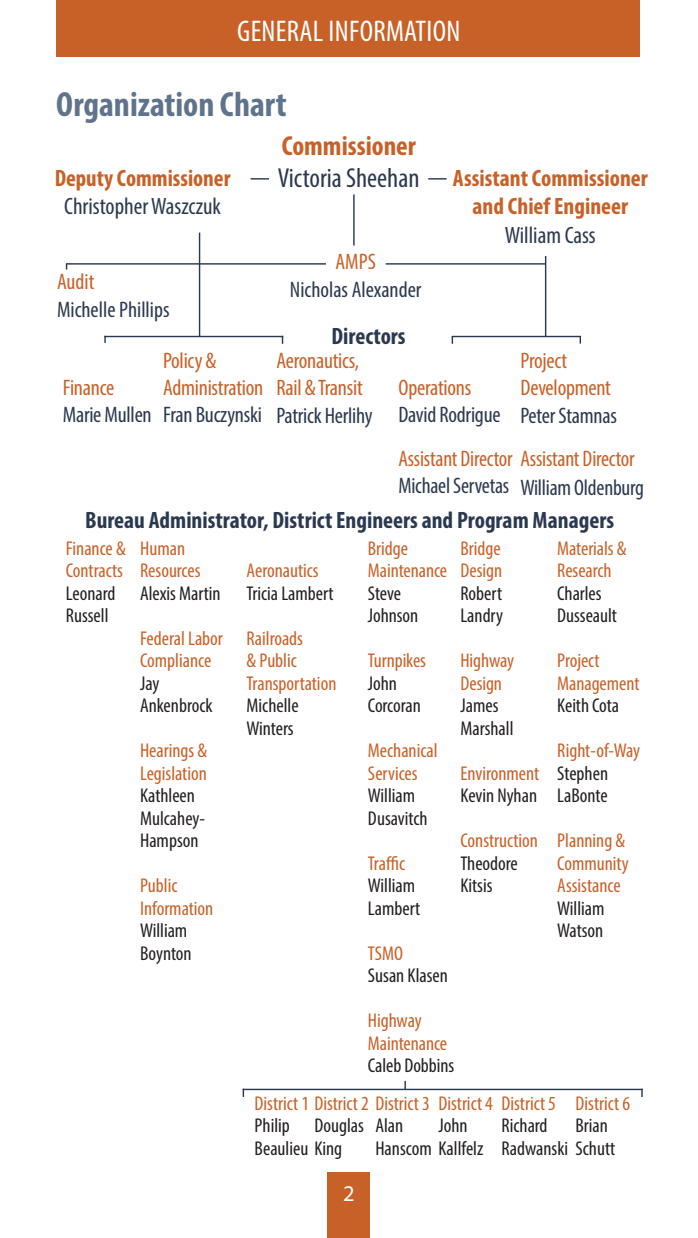
<style>
.page{position:relative;width:698px;height:1238px;background:#fff}
.page>*{position:absolute;margin:0;border:0;box-sizing:border-box;transform-origin:0 0}
.t1{font:700 condensed 35px "Myriad Pro";color:#5f738c}
.t2{font:condensed 30px "Myriad Pro";letter-spacing:.01em;color:#fff}
.t3{font:700 condensed 27.5px "Myriad Pro";color:#c86128}
.t4{font:700 condensed 23.75px/28.5px "Myriad Pro";color:#c86128}
.t5{font:700 condensed 23.75px "Myriad Pro";color:#2b3950}
.t6{font:condensed 23.75px "Myriad Pro";color:#2b3950}
.t7{font:condensed 22.5px "Myriad Pro";letter-spacing:-.01em;color:#2b3950}
.t8{font:condensed 22.5px/27.5px "Myriad Pro";letter-spacing:-.01em;color:#c86128}
.t9{font:22.5px "Myriad Pro";color:#fff}
.t10{font:condensed 20px/22.5px "Myriad Pro";color:#c86128}
.t11{font:condensed 20px/22.5px "Myriad Pro";color:#231f20}
.s1{font-weight:400;font-size:27.5px;color:#2b3950}
</style>
<div class="page">
<div style="left:328px;top:1172px;width:42px;height:66px;background:#c86128"></div>
<div style="left:56px;top:0;width:584px;height:56px;background:#c86128"></div>
<hr style="left:243px;top:1088px;width:399px;height:2px;background:#2b3950">
<svg style="left:242px;top:1088px;width:2px;height:9px"></svg>
<svg style="left:404px;top:1080px;width:2px;height:9px"></svg>
<hr style="left:199px;top:232px;width:1px;height:104px;background:#2b3950">
<hr style="left:545px;top:256px;width:1px;height:81px;background:#2b3950">
<hr style="left:104px;top:336px;width:179px;height:1px;background:#2b3950">
<svg style="left:104px;top:336px;width:2px;height:7px"></svg>
<svg style="left:451px;top:337px;width:2px;height:7px"></svg>
<svg style="left:579px;top:337px;width:2px;height:6px"></svg>
<hr style="left:451px;top:336px;width:130px;height:1px;background:#2b3950">
<svg style="left:428px;top:178px;width:18px;height:1px"></svg>
<svg style="left:250px;top:178px;width:19px;height:1px"></svg>
<hr style="left:353px;top:194px;width:1px;height:51px;background:#2b3950">
<hr style="left:385px;top:263px;width:160px;height:1px;background:#2b3950">
<hr style="left:66px;top:263px;width:260px;height:1px;background:#2b3950">
<h2 class="t2" style="left:237px;top:13px;width:225px">GENERAL INFORMATION</h2>
<h1 class="t1" style="left:56px;top:83px;width:232px">Organization Chart</h1>
<p class="t4" style="left:55px;top:163px;width:177px">Deputy Commissioner</p>
<p class="t6" style="left:64px;top:192px;width:158px">Christopher Waszczuk</p>
<p class="t8" style="left:57px;top:268px;width:39px">Audit</p>
<p class="t7" style="left:57px;top:296px;width:114px">Michelle Phillips</p>
<p class="t8" style="left:63px;top:373px;width:53px">Finance</p>
<p class="t7" style="left:63px;top:401px;width:90px">Marie Mullen</p>
<p class="t8" style="left:163px;top:347px;width:102px;line-height:26.8px">Policy &amp;<br>Administration</p>
<p class="t7" style="left:163px;top:400px;width:100px">Fran Buczynski</p>
<h3 class="t3" style="left:281px;top:128px;width:136px">Commissioner</h3>
<p class="t4" style="left:472px;top:163px;width:177px;text-indent:-194px"><span class="s1">Victoria Sheehan</span> Assistant Commissioner and Chief Engineer</p>
<p class="t6" style="left:505px;top:221px;width:92px">William Cass</p>
<p class="t8" style="left:335px;top:248px;width:42px">AMPS</p>
<p class="t7" style="left:290px;top:276px;width:133px">Nicholas Alexander</p>
<p class="t5" style="left:331px;top:321px;width:76px">Directors</p>
<p class="t8" style="left:276px;top:346px;width:88px">Aeronautics,<br>Rail &amp; Transit</p>
<p class="t7" style="left:276px;top:402px;width:98px">Patrick Herlihy</p>
<p class="t8" style="left:520px;top:346px;width:92px">Project<br>Development</p>
<p class="t7" style="left:520px;top:402px;width:98px">Peter Stamnas</p>
<p class="t8" style="left:398px;top:444px;width:238px">Assistant Director Assistant Director</p>
<p class="t7" style="left:398px;top:472px;width:112px">Michael Servetas</p>
<p class="t7" style="left:520px;top:474px;width:125px">William Oldenburg</p>
<p class="t8" style="left:398px;top:373px;width:74px">Operations</p>
<p class="t7" style="left:398px;top:401px;width:104px">David Rodrigue</p>
<p class="t5" style="left:85px;top:505px;width:530px">Bureau Administrator, District Engineers and Program Managers</p>
<p class="t10" style="left:66px;top:536px;width:61px">Finance &amp;<br>Contracts</p>
<p class="t11" style="left:66px;top:581px;width:51px">Leonard<br>Russell</p>
<p class="t10" style="left:140px;top:536px;width:62px">Human<br>Resources</p>
<p class="t11" style="left:140px;top:581px;width:82px">Alexis Martin</p>
<p class="t10" style="left:140px;top:626px;width:84px">Federal Labor<br>Compliance</p>
<p class="t11" style="left:140px;top:671px;width:74px">Jay<br>Ankenbrock</p>
<p class="t10" style="left:140px;top:739px;width:69px">Hearings &amp;<br>Legislation</p>
<p class="t11" style="left:140px;top:784px;width:66px">Kathleen<br>Mulcahey-<br>Hampson</p>
<p class="t10" style="left:140px;top:874px;width:75px">Public<br>Information</p>
<p class="t11" style="left:140px;top:919px;width:53px">William<br>Boynton</p>
<p class="t10" style="left:246px;top:559px;width:74px">Aeronautics</p>
<p class="t11" style="left:246px;top:582px;width:89px">Tricia Lambert</p>
<p class="t10" style="left:246px;top:627px;width:91px">Railroads<br>&amp; Public<br>Transportation</p>
<p class="t11" style="left:246px;top:694px;width:54px">Michelle<br>Winters</p>
<p class="t10" style="left:368px;top:536px;width:81px">Bridge<br>Maintenance</p>
<p class="t11" style="left:368px;top:581px;width:52px">Steve<br>Johnson</p>
<p class="t10" style="left:368px;top:649px;width:60px">Turnpikes</p>
<p class="t11" style="left:368px;top:671px;width:54px">John<br>Corcoran</p>
<p class="t10" style="left:368px;top:739px;width:71px">Mechanical<br>Services</p>
<p class="t11" style="left:368px;top:784px;width:61px">William<br>Dusavitch</p>
<p class="t10" style="left:368px;top:851px;width:39px">Traffic</p>
<p class="t11" style="left:368px;top:874px;width:54px">William<br>Lambert</p>
<p class="t10" style="left:368px;top:941px;width:36px">TSMO</p>
<p class="t11" style="left:368px;top:964px;width:81px">Susan Klasen</p>
<p class="t10" style="left:368px;top:1009px;width:81px">Highway<br>Maintenance</p>
<p class="t11" style="left:368px;top:1054px;width:88px">Caleb Dobbins</p>
<p class="t10" style="left:460px;top:536px;width:43px">Bridge<br>Design</p>
<p class="t11" style="left:460px;top:581px;width:44px">Robert<br>Landry</p>
<p class="t10" style="left:460px;top:649px;width:55px">Highway<br>Design</p>
<p class="t11" style="left:460px;top:694px;width:55px">James<br>Marshall</p>
<p class="t10" style="left:460px;top:761px;width:80px">Environment</p>
<p class="t11" style="left:460px;top:784px;width:78px">Kevin Nyhan</p>
<p class="t10" style="left:460px;top:829px;width:79px">Construction</p>
<p class="t11" style="left:460px;top:851px;width:59px">Theodore<br>Kitsis</p>
<p class="t10" style="left:557px;top:536px;width:71px">Materials &amp;<br>Research</p>
<p class="t11" style="left:557px;top:581px;width:61px">Charles<br>Dusseault</p>
<p class="t10" style="left:557px;top:649px;width:84px">Project<br>Management</p>
<p class="t11" style="left:557px;top:694px;width:63px">Keith Cota</p>
<p class="t10" style="left:557px;top:739px;width:84px">Right-of-Way</p>
<p class="t11" style="left:557px;top:761px;width:52px">Stephen<br>LaBonte</p>
<p class="t10" style="left:557px;top:829px;width:73px">Planning &amp;<br>Community<br>Assistance</p>
<p class="t11" style="left:557px;top:896px;width:49px">William<br>Watson</p>
<p class="t10" style="left:254px;top:1091px;width:303px">District 1 District 2 District 3 District 4 District 5</p>
<p class="t11" style="left:254px;top:1114px;width:89px">Philip<br>Beaulieu King</p>
<p class="t10" style="left:575px;top:1091px;width:56px">District 6</p>
<p class="t11" style="left:575px;top:1114px;width:34px">Brian</p>
<p class="t11" style="left:314px;top:1114px;width:51px">Douglas</p>
<p class="t11" style="left:375px;top:1114px;width:109px">Alan<br>Hanscom Kallfelz</p>
<p class="t11" style="left:438px;top:1114px;width:31px">John</p>
<p class="t11" style="left:501px;top:1114px;width:115px">Richard<br>Radwanski Schutt</p>
<p class="t9" style="left:343px;top:1179px;width:13px">2</p>
</div>
